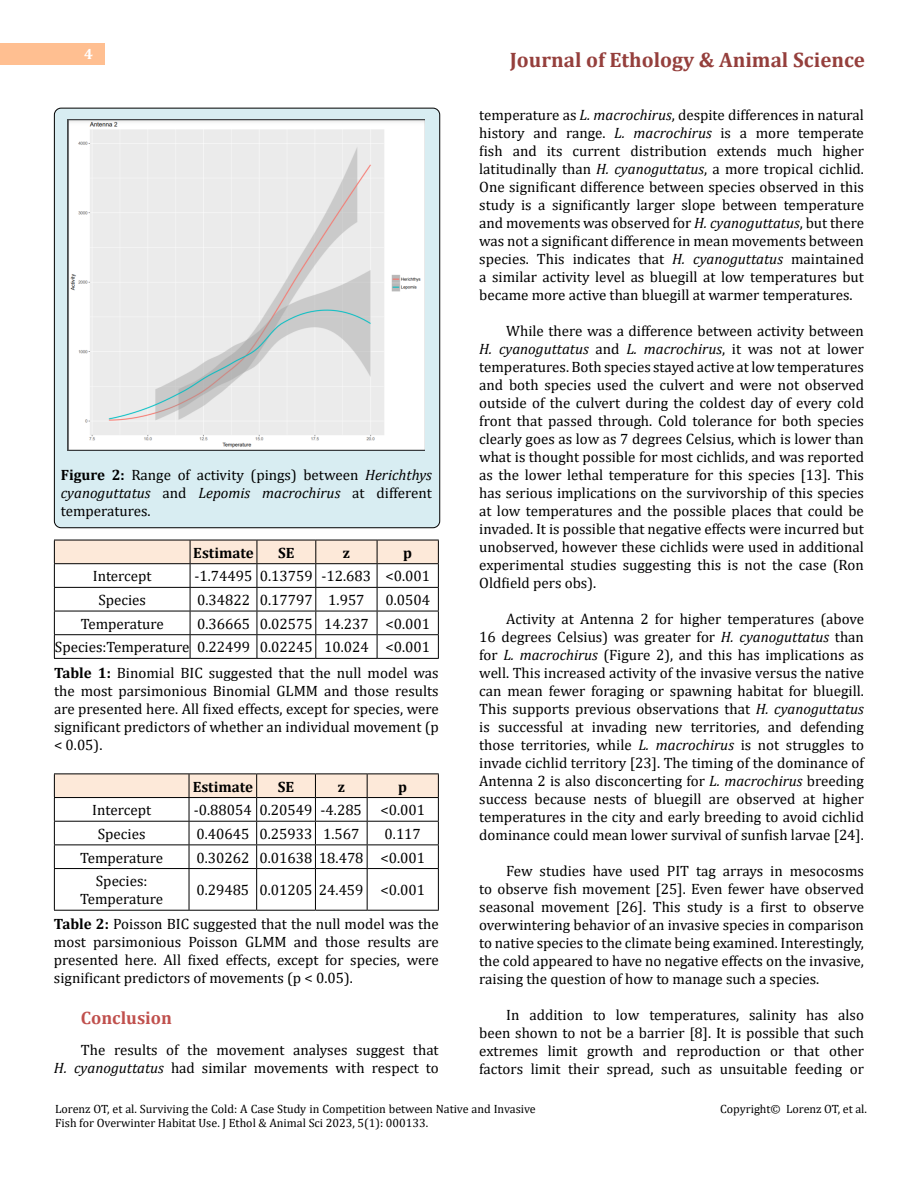
<style>
.page{position:relative;width:918px;height:1188px;background:#fff}
.page>*{position:absolute;margin:0;border:0;box-sizing:border-box;transform-origin:0 0}
.t1{font:700 21px "Cambria";color:#953f3c}
.t2{font:700 18px "Cambria";color:#c0504d}
.t3{font:15px/18px "Cambria";color:#000;text-align:justify}
.t4{font:700 15px "Cambria";color:#000}
.t5{font:700 15px "Cambria";color:#fff}
.t6{font:12px/14.4px "Cambria";color:#000}
.s1{font-weight:700}
.s2{font-style:italic}
</style>
<div class="page">
<div style="left:0;top:43px;width:105px;height:21px;background:#ffbf91"></div>
<div style="left:54px;top:108px;width:386px;height:420px;background:#d8edf2;border-radius:7px"></div>
<img style="left:68px;top:120px;width:357px;height:330px">
<hr style="left:54px;top:658px;width:136px;height:1px;background:#000">
<hr style="left:190px;top:658px;width:67px;height:1px;background:#000">
<hr style="left:257px;top:658px;width:59px;height:1px;background:#000">
<hr style="left:316px;top:658px;width:61px;height:1px;background:#000">
<hr style="left:377px;top:658px;width:62px;height:1px;background:#000">
<svg style="left:54px;top:540px;width:385px;height:118px"></svg>
<hr style="left:54px;top:869px;width:1px;height:41px;background:#000">
<hr style="left:54px;top:868px;width:135px;height:1px;background:#000">
<hr style="left:189px;top:868px;width:68px;height:1px;background:#000">
<hr style="left:257px;top:868px;width:58px;height:1px;background:#000">
<hr style="left:315px;top:868px;width:52px;height:1px;background:#000">
<hr style="left:367px;top:868px;width:72px;height:1px;background:#000">
<hr style="left:54px;top:910px;width:135px;height:1px;background:#000">
<hr style="left:189px;top:910px;width:68px;height:1px;background:#000">
<hr style="left:257px;top:910px;width:58px;height:1px;background:#000">
<hr style="left:315px;top:910px;width:52px;height:1px;background:#000">
<hr style="left:367px;top:910px;width:72px;height:1px;background:#000">
<svg style="left:54px;top:774px;width:385px;height:94px"></svg>
<hr style="left:189px;top:869px;width:1px;height:41px;background:#000">
<hr style="left:256px;top:869px;width:1px;height:41px;background:#000">
<hr style="left:315px;top:869px;width:1px;height:41px;background:#000">
<hr style="left:367px;top:869px;width:1px;height:41px;background:#000">
<hr style="left:438px;top:869px;width:1px;height:41px;background:#000">
<p class="t5" style="left:84px;top:44px;width:10px">4</p>
<p class="t3" style="left:61px;top:465px;width:373px"><span class="s1">Figure 2:</span> Range of activity (pings) between <span class="s2">Herichthys cyanoguttatus</span> and <span class="s2">Lepomis macrochirus</span> at different temperatures.</p>
<p class="t4" style="left:193px;top:542px;width:62px">Estimate</p>
<p class="t4" style="left:278px;top:542px;width:18px">SE</p>
<p class="t4" style="left:343px;top:542px;width:9px">z</p>
<p class="t4" style="left:403px;top:542px;width:10px">p</p>
<p class="t3" style="left:93px;top:567px;width:60px">Intercept</p>
<p class="t3" style="left:195px;top:567px;width:237px">-1.74495 0.13759 -12.683 &lt;0.001</p>
<p class="t3" style="left:98px;top:591px;width:49px">Species</p>
<p class="t3" style="left:197px;top:591px;width:169px">0.34822 0.17797 1.957</p>
<p class="t3" style="left:385px;top:591px;width:46px">0.0504</p>
<p class="t3" style="left:81px;top:615px;width:85px">Temperature</p>
<p class="t3" style="left:55px;top:612px;width:377px;line-height:23.7px;text-align:right">0.36665 0.02575 14.237 &lt;0.001<br>Species:Temperature 0.22499 0.02245 10.024 &lt;0.001</p>
<p class="t3" style="left:54px;top:663px;width:386px"><span class="s1">Table 1:</span> Binomial BIC suggested that the null model was the most parsimonious Binomial GLMM and those results are presented here. All fixed effects, except for species, were significant predictors of whether an individual movement (p &lt; 0.05).</p>
<p class="t4" style="left:193px;top:776px;width:62px">Estimate</p>
<p class="t4" style="left:278px;top:776px;width:18px">SE</p>
<p class="t4" style="left:338px;top:776px;width:9px">z</p>
<p class="t4" style="left:398px;top:776px;width:10px">p</p>
<p class="t3" style="left:92px;top:801px;width:60px">Intercept</p>
<p class="t3" style="left:194px;top:801px;width:233px">-0.88054 0.20549 -4.285 &lt;0.001</p>
<p class="t3" style="left:98px;top:825px;width:49px">Species</p>
<p class="t3" style="left:196px;top:825px;width:165px">0.40645 0.25933 1.567</p>
<p class="t3" style="left:385px;top:825px;width:38px">0.117</p>
<p class="t3" style="left:80px;top:848px;width:85px">Temperature</p>
<p class="t3" style="left:196px;top:848px;width:230px">0.30262 0.01638 18.478 &lt;0.001</p>
<p class="t3" style="left:80px;top:872px;width:85px;text-align:center">Species:<br>Temperature</p>
<p class="t3" style="left:196px;top:881px;width:230px">0.29485 0.01205 24.459 &lt;0.001</p>
<p class="t3" style="left:54px;top:915px;width:386px"><span class="s1">Table 2:</span> Poisson BIC suggested that the null model was the most parsimonious Poisson GLMM and those results are presented here. All fixed effects, except for species, were significant predictors of movements (p &lt; 0.05).</p>
<p class="t2" style="left:81px;top:1005px;width:93px">Conclusion</p>
<p class="t3" style="left:54px;top:1041px;width:386px;text-align:right">The results of the movement analyses suggest that<br><span class="s2">H. cyanoguttatus</span> had similar movements with respect to</p>
<h1 class="t1" style="left:510px;top:45px;width:357px">Journal of Ethology &amp; Animal Science</h1>
<p class="t3" style="left:479px;top:105px;width:386px">temperature as <span class="s2">L. macrochirus</span>, despite differences in natural history and range. <span class="s2">L. macrochirus</span> is a more temperate fish and its current distribution extends much higher latitudinally than <span class="s2">H. cyanoguttatus</span>, a more tropical cichlid.<br>One significant difference between species observed in this study is a significantly larger slope between temperature and movements was observed for <span class="s2">H. cyanoguttatus</span>, but there was not a significant difference in mean movements between species. This indicates that <span class="s2">H. cyanoguttatus</span> maintained a similar activity level as bluegill at low temperatures but became more active than bluegill at warmer temperatures.</p>
<p class="t3" style="left:479px;top:321px;width:386px;text-indent:27px">While there was a difference between activity between <span class="s2">H. cyanoguttatus</span> and <span class="s2">L. macrochirus</span>, it was not at lower temperatures. Both species stayed active at low temperatures and both species used the culvert and were not observed outside of the culvert during the coldest day of every cold front that passed through. Cold tolerance for both species clearly goes as low as 7 degrees Celsius, which is lower than what is thought possible for most cichlids, and was reported as the lower lethal temperature for this species [13]. This has serious implications on the survivorship of this species at low temperatures and the possible places that could be invaded. It is possible that negative effects were incurred but unobserved, however these cichlids were used in additional experimental studies suggesting this is not the case (Ron Oldfield pers obs).</p>
<p class="t3" style="left:479px;top:609px;width:386px;text-indent:27px">Activity at Antenna 2 for higher temperatures (above 16 degrees Celsius) was greater for <span class="s2">H. cyanoguttatus</span> than for <span class="s2">L. macrochirus</span> (Figure 2), and this has implications as well. This increased activity of the invasive versus the native can mean fewer foraging or spawning habitat for bluegill.<br>This supports previous observations that <span class="s2">H. cyanoguttatus </span>is successful at invading new territories, and defending those territories, while <span class="s2">L. macrochirus</span> is not struggles to invade cichlid territory [23]. The timing of the dominance of Antenna 2 is also disconcerting for <span class="s2">L. macrochirus</span> breeding success because nests of bluegill are observed at higher temperatures in the city and early breeding to avoid cichlid dominance could mean lower survival of sunfish larvae [24].</p>
<p class="t3" style="left:479px;top:861px;width:386px;text-indent:27px">Few studies have used PIT tag arrays in mesocosms to observe fish movement [25]. Even fewer have observed seasonal movement [26]. This study is a first to observe overwintering behavior of an invasive species in comparison to native species to the climate being examined. Interestingly, the cold appeared to have no negative effects on the invasive, raising the question of how to manage such a species.</p>
<p class="t3" style="left:479px;top:1005px;width:386px;text-indent:27px">In addition to low temperatures, salinity has also been shown to not be a barrier [8]. It is possible that such extremes limit growth and reproduction or that other factors limit their spread, such as unsuitable feeding or</p>
<p class="t6" style="left:55px;top:1102px;width:482px">Lorenz OT, et al. Surviving the Cold: A Case Study in Competition between Native and Invasive<br>Fish for Overwinter Habitat Use. J Ethol &amp; Animal Sci 2023, 5(1): 000133.</p>
<p class="t6" style="left:720px;top:1102px;width:148px">Copyright© Lorenz OT, et al.</p>
</div>
